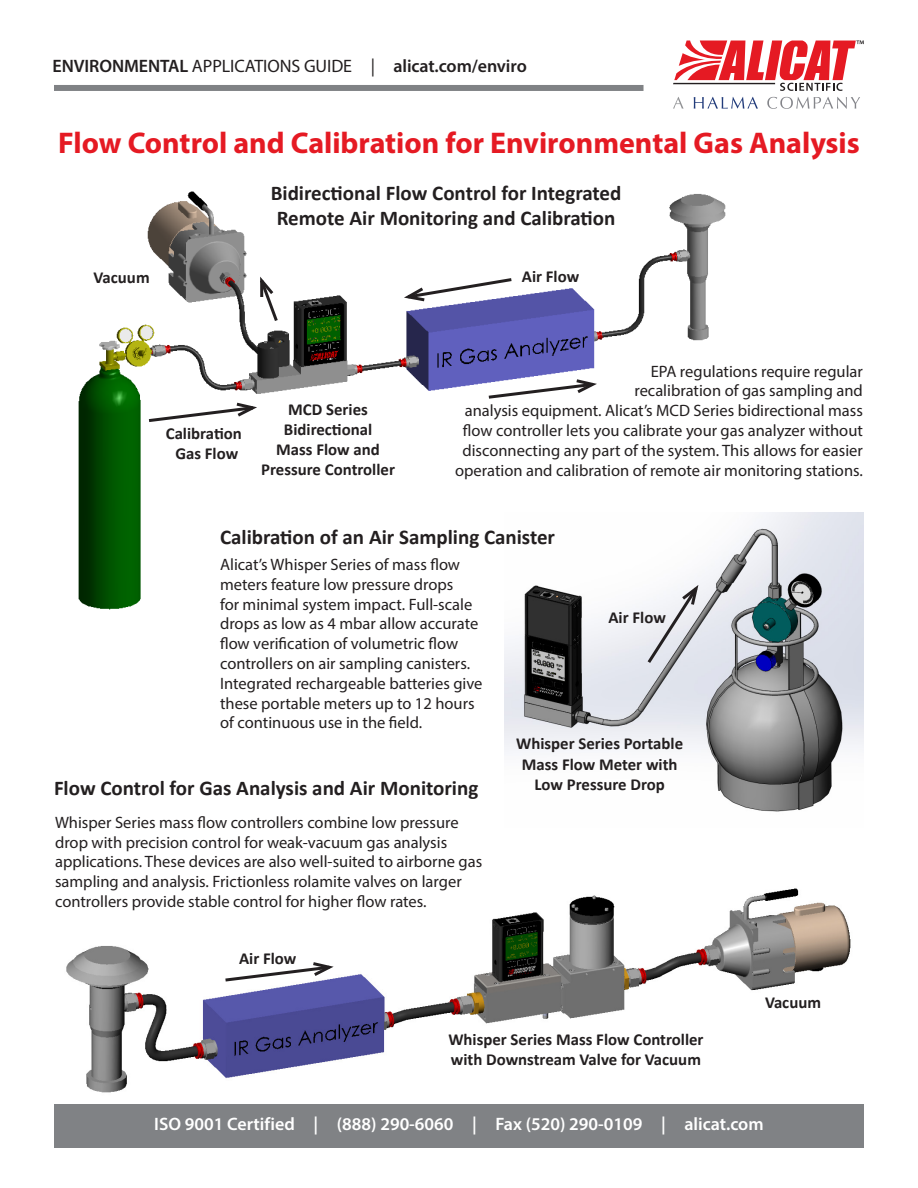
<style>
.page{position:relative;width:918px;height:1188px;background:#fff}
.page>*{position:absolute;margin:0;border:0;box-sizing:border-box;transform-origin:0 0}
.toc_1{font:700 30px "Myriad Pro";color:#e51a23}
.t1{font:700 21px/25.2px "Calibri";color:#231f20}
.t2{font:600 18px "Myriad Pro";color:#fff}
.t3{font:600 18px "Myriad Pro";letter-spacing:-.005em;color:#231f20}
.t4{font:700 16.8px/20.1px "Calibri";color:#231f20;text-align:center}
.t5{font:16.5px/19.8px "Myriad Pro";color:#231f20}
.s1{font-weight:400}
</style>
<div class="page">
<svg style="left:673px;top:40px;width:191px;height:51px"></svg>
<div style="left:54px;top:85px;width:590px;height:6px;background:#808285"></div>
<div style="left:54px;top:1104px;width:810px;height:44px;background:#808285"></div>
<svg style="left:673px;top:97px;width:11px;height:12px"></svg>
<svg style="left:694px;top:97px;width:64px;height:12px"></svg>
<svg style="left:767px;top:97px;width:93px;height:12px"></svg>
<img style="left:78px;top:191px;width:648px;height:419px">
<svg style="left:146px;top:401px;width:115px;height:23px"></svg>
<svg style="left:400px;top:276px;width:115px;height:27px"></svg>
<svg style="left:258px;top:272px;width:22px;height:52px"></svg>
<svg style="left:486px;top:377px;width:115px;height:24px"></svg>
<img style="left:504px;top:512px;width:360px;height:300px">
<svg style="left:645px;top:581px;width:56px;height:85px"></svg>
<img style="left:66px;top:888px;width:785px;height:205px">
<svg style="left:222px;top:960px;width:116px;height:23px"></svg>
<p class="t3" style="left:53px;top:55px;width:476px">ENVIRONMENTAL <span class="s1">APPLICATIONS GUIDE |</span> alicat.com/enviro</p>
<p class="toc_1" style="left:58px;top:123px;width:803px">Flow Control and Calibration for Environmental Gas Analysis</p>
<p class="t1" style="left:271px;top:180px;width:352px">Bidirectional Flow Control for Integrated<br>Remote Air Monitoring and Calibration</p>
<p class="t4" style="left:94px;top:267px;width:58px">Vacuum</p>
<p class="t4" style="left:522px;top:266px;width:59px">Air Flow</p>
<p class="t4" style="left:166px;top:424px;width:78px">Calibration<br>Gas Flow</p>
<p class="t4" style="left:288px;top:399px;width:81px">MCD Series</p>
<p class="t4" style="left:284px;top:419px;width:90px">Bidirectional</p>
<p class="t4" style="left:276px;top:439px;width:105px">Mass Flow and</p>
<p class="t4" style="left:261px;top:459px;width:135px">Pressure Controller</p>
<p class="t5" style="left:455px;top:361px;width:409px;text-align:right">EPA regulations require regular<br>recalibration of gas sampling and<br>analysis equipment. Alicat’s MCD Series bidirectional mass flow controller lets you calibrate your gas analyzer without disconnecting any part of the system. This allows for easier operation and calibration of remote air monitoring stations.</p>
<p class="t1" style="left:220px;top:524px;width:337px">Calibration of an Air Sampling Canister</p>
<p class="t5" style="left:220px;top:554px;width:264px">Alicat’s Whisper Series of mass flow meters feature low pressure drops<br>for minimal system impact. Full-scale drops as low as 4 mbar allow accurate flow verification of volumetric flow controllers on air sampling canisters.<br>Integrated rechargeable batteries give these portable meters up to 12 hours of continuous use in the field.</p>
<p class="t4" style="left:516px;top:734px;width:168px">Whisper Series Portable<br>Mass Flow Meter with<br>Low Pressure Drop</p>
<p class="t4" style="left:608px;top:608px;width:59px">Air Flow</p>
<p class="t1" style="left:54px;top:776px;width:426px">Flow Control for Gas Analysis and Air Monitoring</p>
<p class="t5" style="left:55px;top:812px;width:429px">Whisper Series mass flow controllers combine low pressure drop with precision control for weak-vacuum gas analysis applications. These devices are also well-suited to airborne gas sampling and analysis. Frictionless rolamite valves on larger controllers provide stable control for higher flow rates.</p>
<p class="t4" style="left:239px;top:948px;width:59px">Air Flow</p>
<p class="t4" style="left:448px;top:1030px;width:257px;text-align:left">Whisper Series Mass Flow Controller with Downstream Valve for Vacuum</p>
<p class="t4" style="left:765px;top:993px;width:58px">Vacuum</p>
<p class="t2" style="left:154px;top:1113px;width:611px">ISO 9001 Certified | (888) 290-6060 | Fax (520) 290-0109 | alicat.com</p>
</div>
